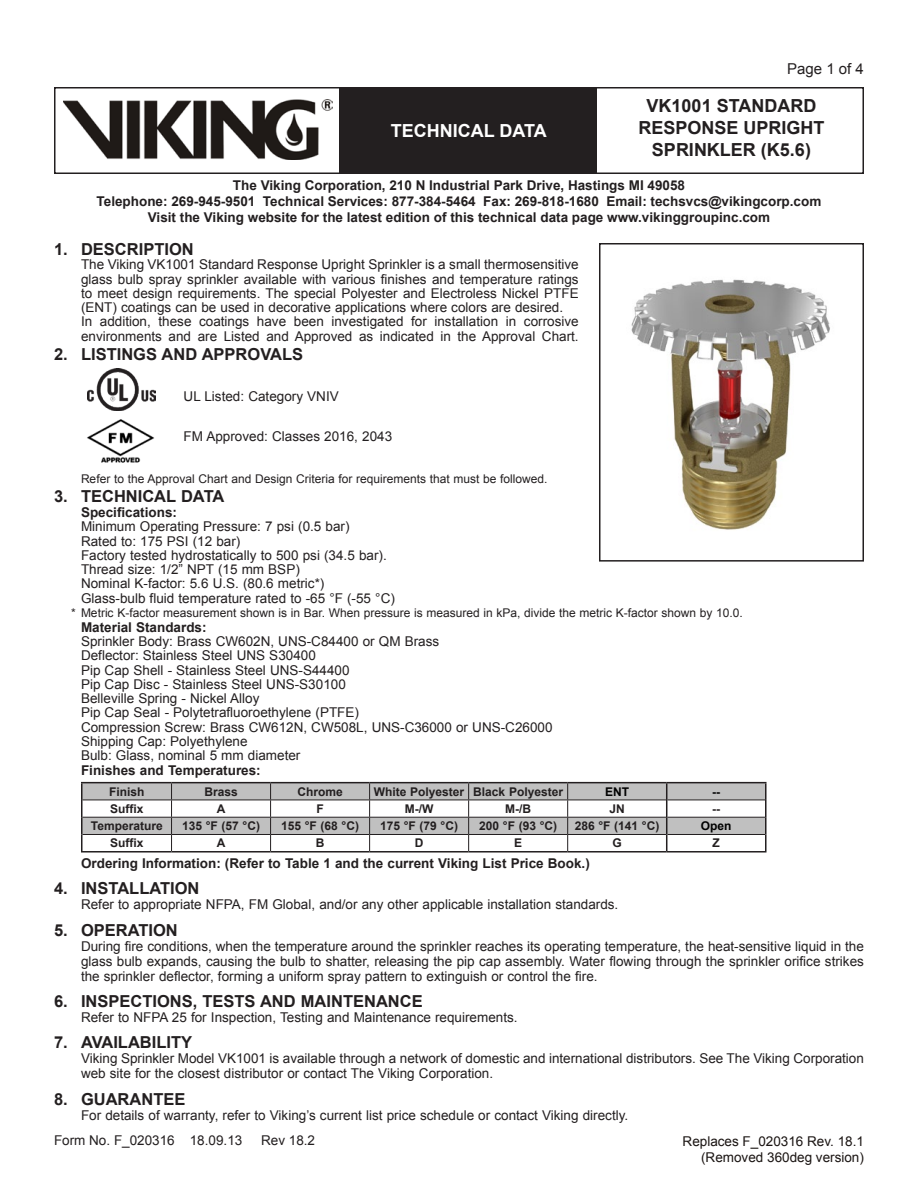
<style>
.page{position:relative;width:918px;height:1188px;background:#fff}
.page>*{position:absolute;margin:0;border:0;box-sizing:border-box;transform-origin:0 0}
.t1{font:700 18px/21.6px "Arial";color:#231f20;text-align:center}
.t2{font:700 18px "Arial";color:#fff}
.t3{font:700 16.5px "Arial";color:#231f20}
.t4{font:15px "Arial";color:#231f20}
.VK_body_TechData{font:13.5px/14.2px "Arial";color:#231f20}
.VK_body{font:13.5px/15px "Arial";color:#231f20;text-align:justify}
.VK_Sub-heading_level{font:700 13.5px/16.2px "Arial";color:#231f20;text-align:center}
.VK_Listings{font:13.5px "Arial";color:#231f20}
.t5{font:13.5px "Arial";color:#1b1513}
.VK_body_TechData-2{font:12px "Arial";color:#231f20}
.VK_Table_Header_whit{font:700 12px "Arial";color:#231f20}
.VK_Table_Sub_Header{font:700 12px "Arial";color:#231f20}
.VK_Table_SUB_Header{font:700 12px "Arial";color:#231f20}
.VK_Table_Header_whit-2{font:700 12px "Arial";color:#000}
</style>
<div class="page">
<div style="left:54px;top:87px;width:810px;height:87px;border:2px solid #231f20"></div>
<div style="left:340px;top:88px;width:257px;height:85px;background:#231f20"></div>
<img style="left:63px;top:99px;width:269px;height:60px">
<hr style="left:81px;top:782px;width:91px;height:1px;background:#231f20">
<hr style="left:172px;top:782px;width:99px;height:1px;background:#231f20">
<hr style="left:271px;top:782px;width:99px;height:1px;background:#231f20">
<hr style="left:370px;top:782px;width:99px;height:1px;background:#231f20">
<hr style="left:469px;top:782px;width:99px;height:1px;background:#231f20">
<hr style="left:568px;top:782px;width:99px;height:1px;background:#231f20">
<hr style="left:667px;top:782px;width:100px;height:1px;background:#231f20">
<svg style="left:81px;top:783px;width:686px;height:68px"></svg>
<hr style="left:81px;top:851px;width:91px;height:2px;background:#231f20">
<hr style="left:172px;top:851px;width:99px;height:2px;background:#231f20">
<hr style="left:271px;top:851px;width:99px;height:2px;background:#231f20">
<hr style="left:370px;top:851px;width:99px;height:2px;background:#231f20">
<hr style="left:469px;top:851px;width:99px;height:2px;background:#231f20">
<hr style="left:568px;top:851px;width:99px;height:2px;background:#231f20">
<hr style="left:667px;top:851px;width:100px;height:2px;background:#231f20">
<img style="left:631px;top:279px;width:199px;height:251px">
<div style="left:599px;top:243px;width:265px;height:319px;border:2px solid #231f20"></div>
<img style="left:87px;top:369px;width:68px;height:41px">
<img style="left:87px;top:419px;width:67px;height:44px">
<h1 class="t2" style="left:391px;top:118px;width:157px">TECHNICAL DATA</h1>
<p class="t4" style="left:787px;top:59px;width:78px">Page 1 of 4</p>
<h1 class="t1" style="left:638px;top:96px;width:188px">VK1001 STANDARD<br>RESPONSE UPRIGHT<br>SPRINKLER (K5.6)</h1>
<p class="VK_Sub-heading_level" style="left:97px;top:177px;width:726px">The Viking Corporation, 210 N Industrial Park Drive, Hastings MI 49058<br>Telephone: 269-945-9501 Technical Services: 877-384-5464 Fax: 269-818-1680 Email: techsvcs@vikingcorp.com<br>Visit the Viking website for the latest edition of this technical data page www.vikinggroupinc.com</p>
<p class="t3" style="left:54px;top:238px;width:141px">1. DESCRIPTION</p>
<p class="VK_body_TechData" style="left:81px;top:258px;width:499px">The Viking VK1001 Standard Response Upright Sprinkler is a small thermosensitive glass bulb spray sprinkler available with various finishes and temperature ratings</p>
<p class="VK_body_TechData" style="left:81px;top:286px;width:499px">to meet design requirements. The special Polyester and Electroless Nickel PTFE</p>
<p class="VK_body_TechData" style="left:81px;top:300px;width:484px">(ENT) coatings can be used in decorative applications where colors are desired.</p>
<p class="VK_body_TechData" style="left:81px;top:315px;width:499px">In addition, these coatings have been investigated for installation in corrosive</p>
<p class="VK_body_TechData" style="left:81px;top:329px;width:499px">environments and are Listed and Approved as indicated in the Approval Chart.</p>
<p class="t3" style="left:54px;top:343px;width:251px">2. LISTINGS AND APPROVALS</p>
<p class="VK_Listings" style="left:184px;top:387px;width:157px">UL Listed: Category VNIV</p>
<p class="VK_Listings" style="left:184px;top:428px;width:210px">FM Approved: Classes 2016, 2043</p>
<p class="VK_body_TechData-2" style="left:81px;top:470px;width:468px">Refer to the Approval Chart and Design Criteria for requirements that must be followed.</p>
<p class="t3" style="left:54px;top:485px;width:172px">3. TECHNICAL DATA</p>
<p class="VK_Sub-heading_level" style="left:81px;top:505px;width:98px">Specifications:</p>
<p class="VK_body_TechData" style="left:81px;top:520px;width:270px">Minimum Operating Pressure: 7 psi (0.5 bar)</p>
<p class="VK_body_TechData" style="left:81px;top:534px;width:161px">Rated to: 175 PSI (12 bar)</p>
<p class="VK_body_TechData" style="left:81px;top:548px;width:307px">Factory tested hydrostatically to 500 psi (34.5 bar).</p>
<p class="VK_body_TechData" style="left:81px;top:563px;width:220px">Thread size: 1/2” NPT (15 mm BSP)</p>
<p class="VK_body_TechData" style="left:81px;top:577px;width:245px">Nominal K-factor: 5.6 U.S. (80.6 metric*)</p>
<p class="VK_body_TechData" style="left:81px;top:591px;width:315px">Glass-bulb fluid temperature rated to -65 °F (-55 °C)</p>
<p class="VK_body_TechData-2" style="left:71px;top:605px;width:673px">* Metric K-factor measurement shown is in Bar. When pressure is measured in kPa, divide the metric K-factor shown by 10.0.</p>
<p class="VK_Sub-heading_level" style="left:81px;top:619px;width:127px">Material Standards:</p>
<p class="VK_body_TechData" style="left:81px;top:634px;width:360px">Sprinkler Body: Brass CW602N, UNS-C84400 or QM Brass</p>
<p class="VK_body_TechData" style="left:81px;top:649px;width:236px">Deflector: Stainless Steel UNS S30400</p>
<p class="VK_body_TechData" style="left:81px;top:663px;width:270px">Pip Cap Shell - Stainless Steel UNS-S44400</p>
<p class="VK_body_TechData" style="left:81px;top:677px;width:266px">Pip Cap Disc - Stainless Steel UNS-S30100</p>
<p class="VK_body_TechData" style="left:81px;top:691px;width:180px">Belleville Spring - Nickel Alloy</p>
<p class="VK_body_TechData" style="left:81px;top:706px;width:280px">Pip Cap Seal - Polytetrafluoroethylene (PTFE)</p>
<p class="VK_body_TechData" style="left:81px;top:720px;width:473px">Compression Screw: Brass CW612N, CW508L, UNS-C36000 or UNS-C26000</p>
<p class="VK_body_TechData" style="left:81px;top:734px;width:168px">Shipping Cap: Polyethylene</p>
<p class="VK_body_TechData" style="left:81px;top:748px;width:221px">Bulb: Glass, nominal 5 mm diameter</p>
<p class="VK_Sub-heading_level" style="left:81px;top:763px;width:181px">Finishes and Temperatures:</p>
<p class="VK_Table_Sub_Header" style="left:109px;top:784px;width:37px">Finish</p>
<p class="VK_Table_Header_whit" style="left:204px;top:784px;width:35px">Brass</p>
<p class="VK_Table_Header_whit" style="left:297px;top:784px;width:47px">Chrome</p>
<p class="VK_Table_Header_whit" style="left:374px;top:784px;width:92px">White Polyester</p>
<p class="VK_Table_Header_whit" style="left:473px;top:784px;width:91px">Black Polyester</p>
<p class="VK_Table_Header_whit-2" style="left:605px;top:784px;width:25px">ENT</p>
<p class="VK_Table_Header_whit-2" style="left:712px;top:784px;width:9px">--</p>
<p class="VK_Table_Sub_Header" style="left:110px;top:801px;width:35px">Suffix</p>
<p class="VK_Table_SUB_Header" style="left:217px;top:801px;width:10px">A</p>
<p class="VK_Table_SUB_Header" style="left:316px;top:801px;width:9px">F</p>
<p class="VK_Table_SUB_Header" style="left:405px;top:801px;width:30px">M-/W</p>
<p class="VK_Table_SUB_Header" style="left:505px;top:801px;width:27px">M-/B</p>
<p class="VK_Table_SUB_Header" style="left:609px;top:801px;width:17px">JN</p>
<p class="VK_Table_SUB_Header" style="left:712px;top:801px;width:9px">--</p>
<p class="VK_Table_Sub_Header" style="left:91px;top:818px;width:73px">Temperature</p>
<p class="VK_Table_Header_whit" style="left:182px;top:818px;width:79px">135 °F (57 °C)</p>
<p class="VK_Table_Header_whit" style="left:281px;top:818px;width:79px">155 °F (68 °C)</p>
<p class="VK_Table_Header_whit" style="left:380px;top:818px;width:79px">175 °F (79 °C)</p>
<p class="VK_Table_Header_whit" style="left:479px;top:818px;width:79px">200 °F (93 °C)</p>
<p class="VK_Table_Header_whit" style="left:575px;top:818px;width:86px">286 °F (141 °C)</p>
<p class="VK_Table_Header_whit-2" style="left:701px;top:818px;width:32px">Open</p>
<p class="VK_Table_Sub_Header" style="left:110px;top:835px;width:35px">Suffix</p>
<p class="VK_Table_SUB_Header" style="left:217px;top:835px;width:10px">A</p>
<p class="VK_Table_SUB_Header" style="left:316px;top:835px;width:10px">B</p>
<p class="VK_Table_SUB_Header" style="left:415px;top:835px;width:10px">D</p>
<p class="VK_Table_SUB_Header" style="left:514px;top:835px;width:10px">E</p>
<p class="VK_Table_SUB_Header" style="left:612px;top:835px;width:11px">G</p>
<p class="VK_Table_SUB_Header" style="left:713px;top:835px;width:9px">Z</p>
<p class="VK_Sub-heading_level" style="left:81px;top:855px;width:510px">Ordering Information: (Refer to Table 1 and the current Viking List Price Book.)</p>
<p class="t3" style="left:54px;top:877px;width:147px">4. INSTALLATION</p>
<p class="VK_body" style="left:81px;top:897px;width:539px">Refer to appropriate NFPA, FM Global, and/or any other applicable installation standards.</p>
<p class="t3" style="left:54px;top:919px;width:125px">5. OPERATION</p>
<p class="VK_body" style="left:81px;top:938px;width:784px">During fire conditions, when the temperature around the sprinkler reaches its operating temperature, the heat-sensitive liquid in the glass bulb expands, causing the bulb to shatter, releasing the pip cap assembly. Water flowing through the sprinkler orifice strikes the sprinkler deflector, forming a uniform spray pattern to extinguish or control the fire.</p>
<p class="t3" style="left:54px;top:990px;width:370px">6. INSPECTIONS, TESTS AND MAINTENANCE</p>
<p class="VK_body" style="left:81px;top:1010px;width:438px">Refer to NFPA 25 for Inspection, Testing and Maintenance requirements.</p>
<p class="t3" style="left:54px;top:1032px;width:140px">7. AVAILABILITY</p>
<p class="VK_body" style="left:81px;top:1051px;width:784px">Viking Sprinkler Model VK1001 is available through a network of domestic and international distributors. See The Viking Corporation web site for the closest distributor or contact The Viking Corporation.</p>
<p class="t3" style="left:54px;top:1088px;width:133px">8. GUARANTEE</p>
<p class="VK_body" style="left:81px;top:1108px;width:549px">For details of warranty, refer to Viking’s current list price schedule or contact Viking directly.</p>
<p class="t5" style="left:683px;top:1132px;width:183px">Replaces F_020316 Rev. 18.1</p>
<p class="t5" style="left:701px;top:1148px;width:164px">(Removed 360deg version)</p>
<p class="VK_body" style="left:54px;top:1133px;width:190px">Form No. F_020316 18.09.13</p>
<p class="VK_body" style="left:261px;top:1133px;width:56px">Rev 18.2</p>
</div>
